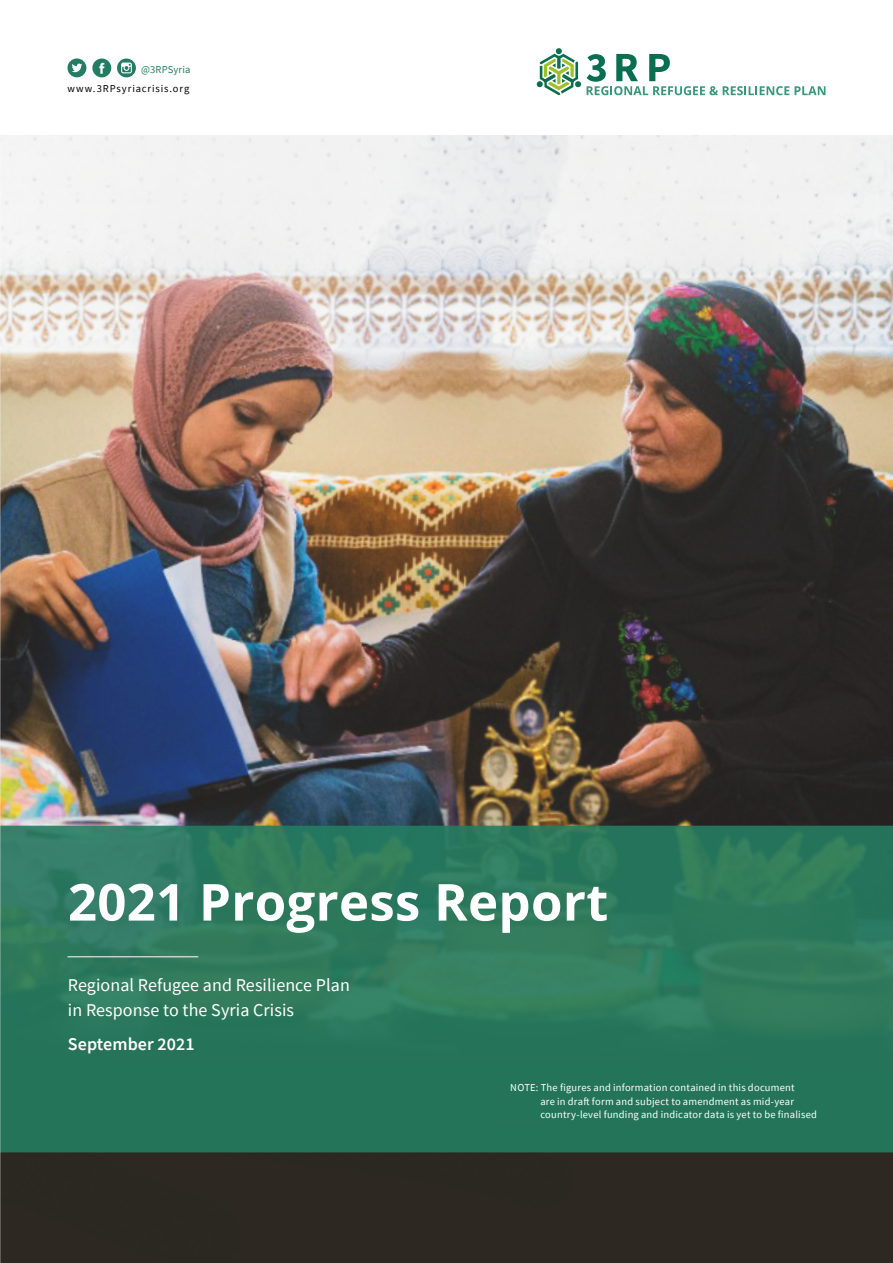
<style>
.page{position:relative;width:893px;height:1263px;background:#fff}
.page>*{position:absolute;margin:0;border:0;box-sizing:border-box;transform-origin:0 0}
.t1{font:700 51px "Open Sans";letter-spacing:.005em;color:#fff}
.t2{font:18px/25.5px "Source Sans Pro";letter-spacing:.005em;color:#fff}
.t3{font:600 18px "Source Sans Pro";letter-spacing:.005em;color:#fff}
.t4{font:10.5px/13.5px "Source Sans Pro";letter-spacing:.02em;color:#fff}
.t5{font:10.5px "Source Sans Pro";letter-spacing:.085em;color:#000}
.t6{font:10.5px "Source Sans Pro";letter-spacing:.02em;color:#247d61}
</style>
<div class="page">
<img style="left:1px;top:135px;width:892px;height:1128px">
<svg style="left:1px;top:826px;width:892px;height:326px;background:#2b785c"></svg>
<svg style="left:795px;top:86px;width:30px;height:9px"></svg>
<svg style="left:587px;top:54px;width:202px;height:41px"></svg>
<svg style="left:537px;top:48px;width:44px;height:47px"></svg>
<hr style="left:68px;top:956px;width:130px;height:1px;background:#fff">
<svg style="left:92px;top:59px;width:19px;height:18px"></svg>
<svg style="left:68px;top:58px;width:18px;height:19px"></svg>
<svg style="left:117px;top:59px;width:19px;height:18px"></svg>
<p class="t6" style="left:141px;top:63px;width:51px">@3RPSyria</p>
<p class="t5" style="left:68px;top:82px;width:123px">www.3RPsyriacrisis.org</p>
<h1 class="t1" style="left:68px;top:866px;width:542px">2021 Progress Report</h1>
<h2 class="t2" style="left:68px;top:972px;width:283px">Regional Refugee and Resilience Plan in Response to the Syria Crisis</h2>
<h2 class="t3" style="left:68px;top:1032px;width:128px">September 2021</h2>
<p class="t4" style="left:540px;top:1081px;width:278px;text-indent:-30px">NOTE: The figures and information contained in this document<br>are in draft form and subject to amendment as mid-year country-level funding and indicator data is yet to be finalised</p>
</div>
